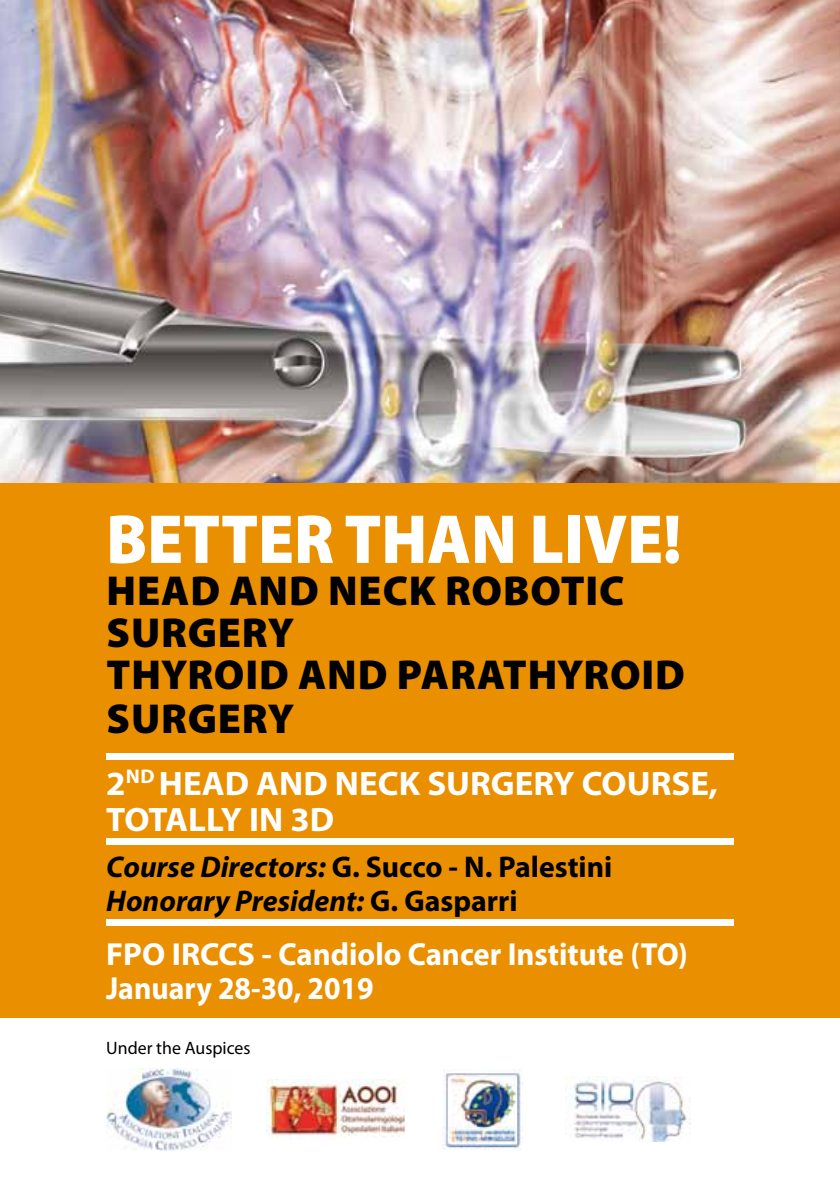
<style>
.page{position:relative;width:840px;height:1191px;background:#fff}
.page>*{position:absolute;margin:0;border:0;box-sizing:border-box;transform-origin:0 0}
.t1{font:900 70px "Myriad Pro";color:#fff;scale:.93 1}
.t2{font:900 42px/42px "Myriad Pro";letter-spacing:.02em;color:#000}
.t3{font:700 34px/36.2px "Myriad Pro";color:#fff}
.t4{font:700 32px/34px "Myriad Pro";color:#fff}
.t5{font:italic 700 30px/34px "Myriad Pro";color:#000}
.t6{font:18px "Myriad Pro";color:#000}
.s1{font-style:normal}
</style>
<div class="page">
<img style="left:442px;top:1069px;width:80px;height:80px">
<img style="left:106px;top:1068px;width:125px;height:82px">
<img style="left:565px;top:1077px;width:125px;height:64px">
<img style="left:266px;top:1079px;width:139px;height:60px">
<div style="left:0;top:462px;width:839px;height:555px;background:#e98f00"></div>
<img style="left:0;top:0;width:839px;height:483px">
<div style="left:106px;top:753px;width:627px;height:7px;background:#fff"></div>
<div style="left:106px;top:838px;width:627px;height:7px;background:#fff"></div>
<div style="left:106px;top:919px;width:627px;height:7px;background:#fff"></div>
<h1 class="t1" style="left:106px;top:499px;width:619px">BETTER THAN LIVE!</h1>
<h2 class="t2" style="left:107px;top:570px;width:519px">HEAD AN D NECK ROBOTIC<br>SURGERY<br>THYROID AN D PARATH</h2>
<h2 class="t2" style="left:557px;top:654px;width:129px">YROID</h2>
<h2 class="t2" style="left:107px;top:698px;width:189px">SURGERY</h2>
<p class="t3" style="left:106px;top:764px;width:613px">2<sup>nd</sup> HEAD AND NECK SURGERY COURSE,<br>TOTALLY IN 3D</p>
<p class="t5" style="left:106px;top:848px;width:507px">Course Directors: <span class="s1">G. Succo - N. Palestini<br></span>Honorary President: <span class="s1">G. Gasparri</span></p>
<p class="t4" style="left:106px;top:935px;width:582px">FPO IRCCS - Candiolo Cancer Institute (TO)<br>January 28-30, 2019</p>
<p class="t6" style="left:106px;top:1036px;width:146px">Under the Auspices</p>
</div>
